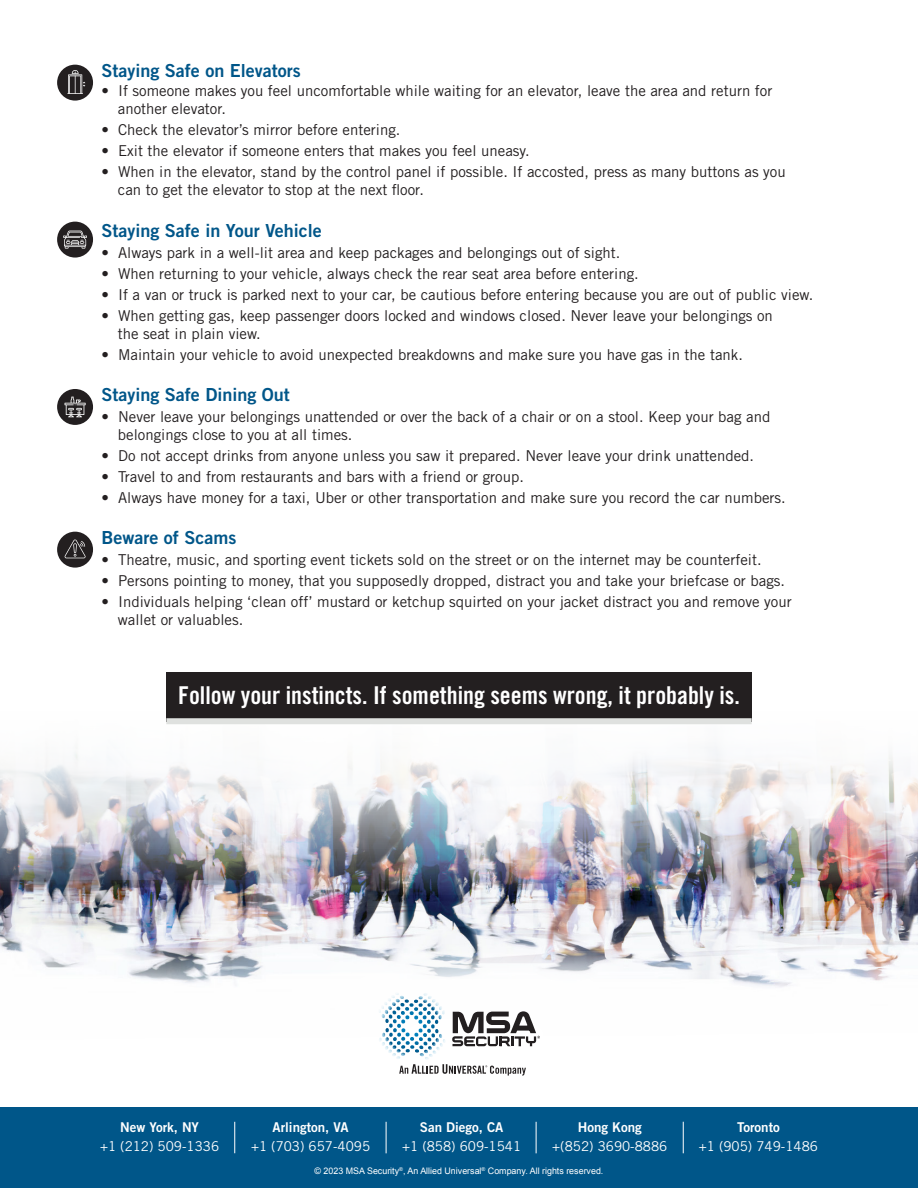
<style>
.page{position:relative;width:918px;height:1188px;background:#fff}
.page>*{position:absolute;margin:0;border:0;box-sizing:border-box;transform-origin:0 0}
.t1{font:24.6px "Trade Gothic LT Std Bd Cn 20";color:#fff}
.t2{font:18px "Trade Gothic LT Std Bd 2";color:#005689}
.t3{font:15px/18px "Trade Gothic LT Std";color:#231f20}
.t4{font:13.5px "Trade Gothic LT Std";color:#fff}
.t5{font:13.5px "Trade Gothic LT Std Bd 2";color:#fff}
.t6{font:9px "Arial";color:#fff}
</style>
<div class="page">
<img style="left:0;top:895px;width:918px;height:92px">
<img style="left:0;top:724px;width:918px;height:171px">
<div style="left:57px;top:389px;width:36px;height:36px;background:#231f20;border-radius:50%"></div>
<svg style="left:65px;top:397px;width:21px;height:20px"></svg>
<div style="left:57px;top:65px;width:36px;height:36px;background:#231f20;border-radius:50%"></div>
<svg style="left:67px;top:70px;width:18px;height:24px"></svg>
<div style="left:57px;top:532px;width:36px;height:36px;background:#231f20;border-radius:50%"></div>
<svg style="left:64px;top:539px;width:22px;height:19px"></svg>
<div style="left:57px;top:222px;width:36px;height:36px;background:#231f20;border-radius:50%"></div>
<svg style="left:63px;top:231px;width:24px;height:18px"></svg>
<div style="left:318px;top:952px;width:308px;height:162px;background:#fff"></div>
<svg style="left:379px;top:993px;width:161px;height:83px"></svg>
<div style="left:0;top:1107px;width:918px;height:81px;background:#005689"></div>
<hr style="left:386px;top:1122px;width:1px;height:31px;background:#fff">
<hr style="left:536px;top:1122px;width:1px;height:31px;background:#fff">
<hr style="left:683px;top:1122px;width:1px;height:31px;background:#fff">
<hr style="left:234px;top:1122px;width:1px;height:31px;background:#fff">
<div style="left:166px;top:672px;width:586px;height:49px;background:#231f20"></div>
<div style="left:166px;top:718px;width:586px;height:6px;background:#dfe1df"></div>
<p class="t2" style="left:101px;top:59px;width:201px">Staying Safe on Elevators</p>
<p class="t3" style="left:118px;top:82px;width:656px;text-indent:-16px">• If someone makes you feel uncomfortable while waiting for an elevator, leave the area and return for another elevator.</p>
<p class="t3" style="left:101px;top:121px;width:301px">• Check the elevator’s mirror before entering.</p>
<p class="t3" style="left:101px;top:142px;width:430px">• Exit the elevator if someone enters that makes you feel uneasy.</p>
<p class="t3" style="left:118px;top:163px;width:669px;text-indent:-16px">• When in the elevator, stand by the control panel if possible. If accosted, press as many buttons as you can to get the elevator to stop at the next floor.</p>
<p class="t2" style="left:101px;top:219px;width:222px">Staying Safe in Your Vehicle</p>
<p class="t3" style="left:101px;top:243px;width:521px">• Always park in a well-lit area and keep packages and belongings out of sight.</p>
<p class="t3" style="left:101px;top:264px;width:539px">• When returning to your vehicle, always check the rear seat area before entering.</p>
<p class="t3" style="left:101px;top:285px;width:713px">• If a van or truck is parked next to your car, be cautious before entering because you are out of public view.</p>
<p class="t3" style="left:118px;top:306px;width:657px;text-indent:-16px">• When getting gas, keep passenger doors locked and windows closed. Never leave your belongings on the seat in plain view.</p>
<p class="t3" style="left:101px;top:345px;width:643px">• Maintain your vehicle to avoid unexpected breakdowns and make sure you have gas in the tank.</p>
<p class="t2" style="left:101px;top:383px;width:190px">Staying Safe Dining Out</p>
<p class="t3" style="left:118px;top:407px;width:654px;text-indent:-16px">• Never leave your belongings unattended or over the back of a chair or on a stool. Keep your bag and belongings close to you at all times.</p>
<p class="t3" style="left:101px;top:446px;width:654px">• Do not accept drinks from anyone unless you saw it prepared. Never leave your drink unattended.</p>
<p class="t3" style="left:101px;top:467px;width:424px">• Travel to and from restaurants and bars with a friend or group.</p>
<p class="t3" style="left:101px;top:488px;width:686px">• Always have money for a taxi, Uber or other transportation and make sure you record the car numbers.</p>
<p class="t2" style="left:101px;top:526px;width:136px">Beware of Scams</p>
<p class="t3" style="left:101px;top:550px;width:662px">• Theatre, music, and sporting event tickets sold on the street or on the internet may be counterfeit.</p>
<p class="t3" style="left:101px;top:571px;width:685px">• Persons pointing to money, that you supposedly dropped, distract you and take your briefcase or bags.</p>
<p class="t3" style="left:118px;top:592px;width:675px;text-indent:-16px">• Individuals helping ‘clean off’ mustard or ketchup squirted on your jacket distract you and remove your wallet or valuables.</p>
<h1 class="t1" style="left:178px;top:680px;width:563px">Follow your instincts. If something seems wrong, it probably is.</h1>
<p class="t5" style="left:120px;top:1119px;width:80px">New York, NY</p>
<p class="t4" style="left:100px;top:1138px;width:121px">+1 (212) 509-1336</p>
<p class="t5" style="left:273px;top:1119px;width:77px">Arlington, VA</p>
<p class="t4" style="left:251px;top:1138px;width:121px">+1 (703) 657-4095</p>
<p class="t5" style="left:420px;top:1119px;width:85px">San Diego, CA</p>
<p class="t4" style="left:402px;top:1138px;width:121px">+1 (858) 609-1541</p>
<p class="t5" style="left:578px;top:1119px;width:66px">Hong Kong</p>
<p class="t4" style="left:552px;top:1138px;width:117px">+(852) 3690-8886</p>
<p class="t5" style="left:737px;top:1119px;width:44px">Toronto</p>
<p class="t4" style="left:699px;top:1138px;width:121px">+1 (905) 749-1486</p>
<p class="t6" style="left:315px;top:1165px;width:290px">© 2023 MSA Security<sup>®</sup>, An Allied Universal<sup>®</sup> Company. All rights reserved.</p>
</div>
